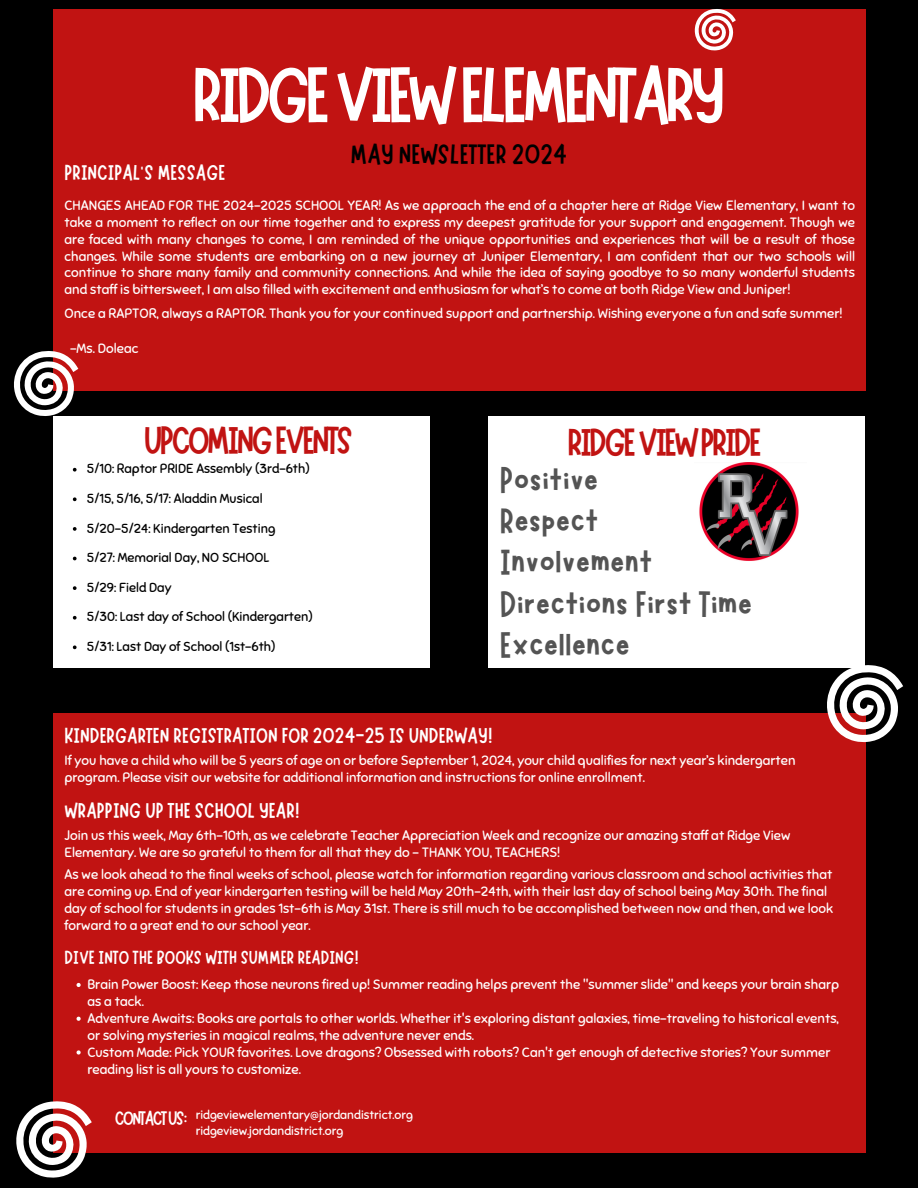
<style>
.page{position:relative;width:918px;height:1188px;background:#000}
.page>*{position:absolute;margin:0;border:0;box-sizing:border-box;transform-origin:0 0}
.t1{font:79.05px "Marykate";letter-spacing:-.07em;color:#fff}
.t2{font:39.15px "Marykate";letter-spacing:-.07em;color:#c11312}
.t3{font:36.9px/41.4px "Marykate";color:#545454}
.t4{font:28.05px "Marykate";color:#000}
.t5{font:21.6px "Marykate";color:#fff}
.t6{font:21.45px "Marykate";color:#fff}
.t7{font:19.65px "Marykate";letter-spacing:-.07em;color:#fff}
.t8{font:19.05px "Marykate";color:#fff}
.t9{font:13.5px/16.8px "Sniglet";color:#fff}
.t10{font:13.05px "Sniglet";color:#000}
.t11{font:12.3px "Sniglet";color:#fff}
</style>
<div class="page">
<div style="left:53px;top:9px;width:812px;height:381px;background:#c11312"></div>
<div style="left:53px;top:713px;width:812px;height:440px;background:#c11312"></div>
<div style="left:53px;top:416px;width:377px;height:252px;background:#fff"></div>
<div style="left:488px;top:416px;width:377px;height:252px;background:#fff"></div>
<svg style="left:14px;top:351px;width:64px;height:65px"></svg>
<svg style="left:827px;top:665px;width:76px;height:77px"></svg>
<svg style="left:16px;top:1101px;width:76px;height:77px"></svg>
<svg style="left:695px;top:9px;width:40px;height:41px"></svg>
<img style="left:699px;top:462px;width:100px;height:99px">
<svg style="left:77px;top:983px;width:4px;height:4px"></svg>
<svg style="left:77px;top:1017px;width:4px;height:4px"></svg>
<svg style="left:77px;top:1050px;width:4px;height:5px"></svg>
<svg style="left:73px;top:468px;width:4px;height:4px"></svg>
<svg style="left:73px;top:497px;width:4px;height:4px"></svg>
<svg style="left:73px;top:527px;width:4px;height:4px"></svg>
<svg style="left:73px;top:557px;width:4px;height:3px"></svg>
<svg style="left:73px;top:586px;width:4px;height:4px"></svg>
<svg style="left:73px;top:616px;width:4px;height:4px"></svg>
<svg style="left:73px;top:645px;width:4px;height:4px"></svg>
<h1 class="t1" style="left:192px;top:44px;width:535px">RIDGEVIEWELEMENTARY</h1>
<p class="t4" style="left:351px;top:135px;width:218px">MAY NEWSLETTER 2024</p>
<p class="t6" style="left:65px;top:158px;width:162px">PRINCIPAL'S MESSAGE</p>
<p class="t9" style="left:65px;top:198px;width:792px;text-align:justify">CHANGES AHEAD FOR THE 2024-2025 SCHOOL YEAR! As we approach the end of a chapter here at Ridge View Elementary, I want to take a moment to reflect on our time together and to express my deepest gratitude for your support and engagement. Though we are faced with many changes to come, I am reminded of the unique opportunities and experiences that will be a result of those changes. While some students are embarking on a new journey at Juniper Elementary, I am confident that our two schools will continue to share many family and community connections. And while the idea of saying goodbye to so many wonderful students and staff is bittersweet, I am also filled with excitement and enthusiasm for what’s to come at both Ridge View and Juniper!</p>
<p class="t9" style="left:65px;top:305px;width:779px">Once a RAPTOR, always a RAPTOR. Thank you for your continued support and partnership. Wishing everyone a fun and safe summer!</p>
<h2 class="t9" style="left:70px;top:340px;width:70px">-Ms. Doleac</h2>
<h4 class="t2" style="left:144px;top:415px;width:211px">UPCOMINGEVENTS</h4>
<p class="t10" style="left:87px;top:461px;width:224px">5/10: Raptor PRIDE Assembly (3rd-6th)</p>
<h5 class="t10" style="left:87px;top:491px;width:177px">5/15, 5/16, 5/17: Aladdin Musical</h5>
<p class="t10" style="left:87px;top:520px;width:190px">5/20-5/24: Kindergarten Testing</p>
<p class="t10" style="left:87px;top:550px;width:184px">5/27: Memorial Day, NO SCHOOL</p>
<h6 class="t10" style="left:87px;top:579px;width:86px">5/29: Field Day</h6>
<p class="t10" style="left:87px;top:609px;width:228px">5/30: Last day of School (Kindergarten)</p>
<p class="t10" style="left:87px;top:639px;width:190px">5/31: Last Day of School (1st-6th)</p>
<p class="t2" style="left:568px;top:417px;width:196px">RIDGEVIEWPRIDE</p>
<p class="t3" style="left:500px;top:455px;width:254px">Positive<br>Respect<br>Involvement<br>Directions First Time<br>Excellence</p>
<h3 class="t5" style="left:65px;top:721px;width:429px">KINDERGARTEN REGISTRATION FOR 2024-25 IS UNDERWAY!</h3>
<p class="t9" style="left:65px;top:752px;width:733px">If you have a child who will be 5 years of age on or before September 1, 2024, your child qualifies for next year’s kindergarten program. Please visit our website for additional information and instructions for online enrollment.</p>
<p class="t5" style="left:65px;top:797px;width:236px">WRAPPING UP THE SCHOOL YEAR!</p>
<p class="t9" style="left:65px;top:827px;width:728px">Join us this week, May 6th-10th, as we celebrate Teacher Appreciation Week and recognize our amazing staff at Ridge View<br>Elementary. We are so grateful to them for all that they do - THANK YOU, TEACHERS!</p>
<p class="t9" style="left:65px;top:867px;width:770px">As we look ahead to the final weeks of school, please watch for information regarding various classroom and school activities that are coming up. End of year kindergarten testing will be held May 20th-24th, with their last day of school being May 30th. The final day of school for students in grades 1st-6th is May 31st. There is still much to be accomplished between now and then, and we look forward to a great end to our school year.</p>
<p class="t8" style="left:65px;top:945px;width:295px">DIVE INTO THE BOOKS WITH SUMMER READING!</p>
<p class="t9" style="left:87px;top:976px;width:753px">Brain Power Boost: Keep those neurons fired up! Summer reading helps prevent the "summer slide" and keeps your brain sharp as a tack.</p>
<p class="t9" style="left:87px;top:1010px;width:753px">Adventure Awaits: Books are portals to other worlds. Whether it's exploring distant galaxies, time-traveling to historical events, or solving mysteries in magical realms, the adventure never ends.</p>
<p class="t9" style="left:87px;top:1044px;width:744px">Custom Made: Pick YOUR favorites. Love dragons? Obsessed with robots? Can't get enough of detective stories? Your summer reading list is all yours to customize.</p>
<p class="t11" style="left:196px;top:1108px;width:219px">ridgeviewelementary@jordandistrict.org</p>
<h5 class="t11" style="left:196px;top:1123px;width:149px">ridgeview.jordandistrict.org</h5>
<h5 class="t7" style="left:115px;top:1105px;width:75px">CONTACTUS:</h5>
</div>
